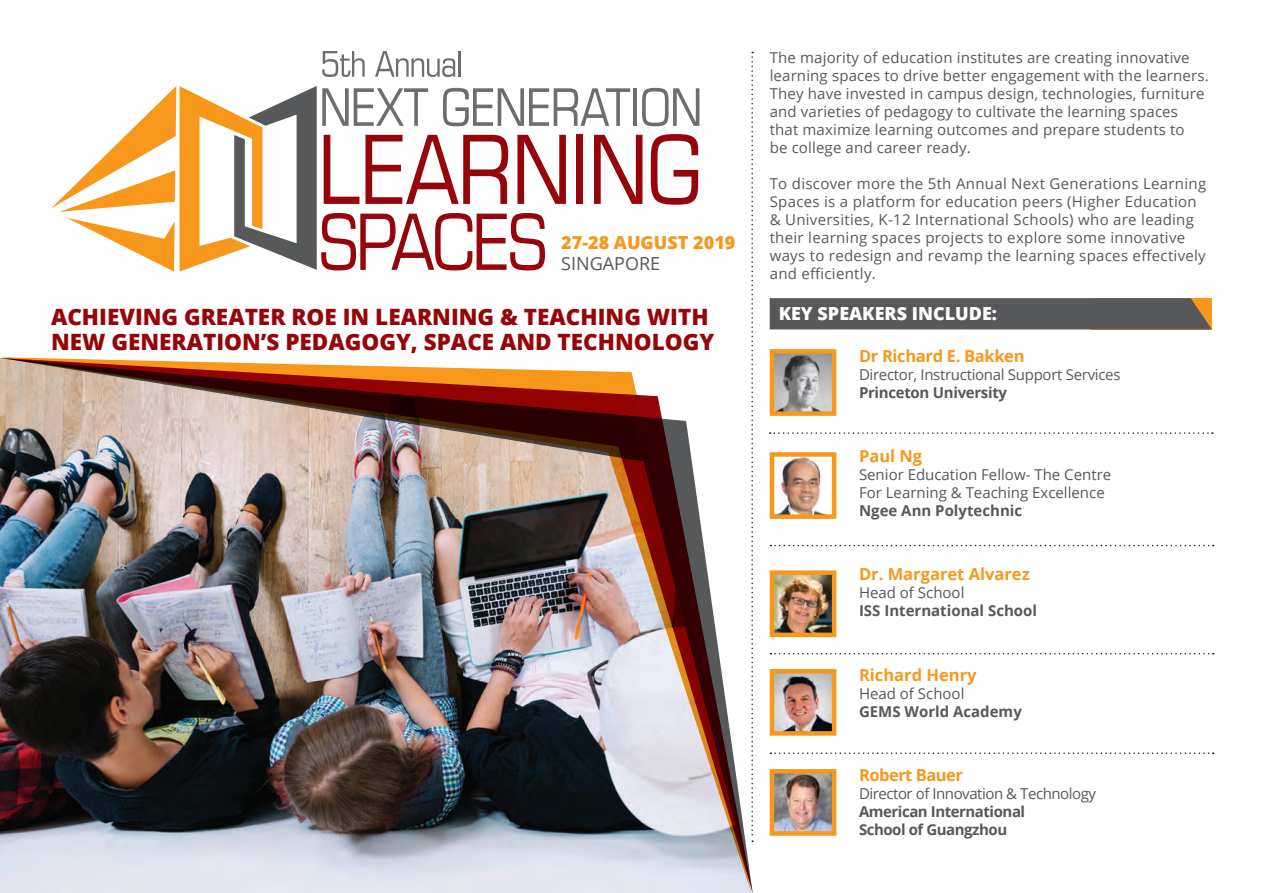
<style>
.page{position:relative;width:1263px;height:893px;background:#fff}
.page>*{position:absolute;margin:0;border:0;box-sizing:border-box;transform-origin:0 0}
.t1{font:800 22.5px/25.5px "Open Sans";color:#960509}
.t2{font:800 18px "Open Sans";color:#fff}
.t3{font:800 18px "Open Sans";color:#f7981d}
.t4{font:18px "Open Sans";color:#57585a}
.t5{font:700 16.5px "Open Sans";color:#f7981d}
.t6{font:700 16.5px "Open Sans";letter-spacing:-.02em;color:#f7981d}
.t7{font:700 16.5px "Open Sans";letter-spacing:-.03em;color:#f7981d}
.t8{font:15px/18px "Open Sans";letter-spacing:.01em;color:#57585a}
.t9{font:700 15px/18px "Open Sans";letter-spacing:-.02em;color:#57585a}
.t10{font:700 15px "Open Sans";color:#57585a}
.t11{font:15px "Open Sans";letter-spacing:-.02em;color:#57585a}
.t12{font:15px "Open Sans";letter-spacing:-.03em;color:#57585a}
</style>
<div class="page">
<div style="left:770px;top:298px;width:442px;height:31px;background:#57585a"></div>
<svg style="left:322px;top:51px;width:43px;height:26px"></svg>
<svg style="left:375px;top:51px;width:80px;height:26px"></svg>
<hr style="left:459px;top:51px;width:2px;height:26px;background:#6c6d70">
<svg style="left:51px;top:86px;width:648px;height:186px"></svg>
<svg style="left:751px;top:52px;width:2px;height:304px"></svg>
<img style="left:775px;top:354px;width:56px;height:57px">
<div style="left:770px;top:349px;width:66px;height:67px;border:4px solid #f7981d"></div>
<img style="left:777px;top:457px;width:50px;height:57px">
<div style="left:770px;top:452px;width:66px;height:67px;border:4px solid #f7981d"></div>
<img style="left:775px;top:575px;width:56px;height:57px">
<div style="left:770px;top:570px;width:66px;height:67px;border:4px solid #f7981d"></div>
<img style="left:775px;top:674px;width:56px;height:57px">
<div style="left:770px;top:669px;width:66px;height:67px;border:4px solid #f7981d"></div>
<img style="left:775px;top:774px;width:56px;height:57px">
<div style="left:770px;top:769px;width:66px;height:67px;border:4px solid #f7981d"></div>
<svg style="left:770px;top:432px;width:443px;height:2px"></svg>
<svg style="left:770px;top:545px;width:444px;height:1px"></svg>
<svg style="left:770px;top:653px;width:444px;height:1px"></svg>
<svg style="left:770px;top:752px;width:444px;height:2px"></svg>
<img style="left:0;top:358px;width:753px;height:535px">
<p class="t3" style="left:561px;top:228px;width:176px">27-28 AUGUST 2019</p>
<p class="t4" style="left:561px;top:251px;width:100px">SINGAPORE</p>
<h1 class="t1" style="left:51px;top:303px;width:665px">ACHIEVING GREATER ROE IN LEARNING &amp; TEACHING WITH<br>NEW GENERATION’S PEDAGOGY, SPACE AND TECHNOLOGY</h1>
<p class="t8" style="left:770px;top:48px;width:440px">The majority of education institutes are creating innovative learning spaces to drive better engagement with the learners.<br>They have invested in campus design, technologies, furniture and varieties of pedagogy to cultivate the learning spaces that maximize learning outcomes and prepare students to<br>be college and career ready.</p>
<p class="t8" style="left:770px;top:174px;width:438px">To discover more the 5th Annual Next Generations Learning Spaces is a platform for education peers (Higher Education &amp; Universities, K-12 International Schools) who are leading their learning spaces projects to explore some innovative ways to redesign and revamp the learning spaces effectively and efficiently.</p>
<p class="t2" style="left:779px;top:300px;width:220px">KEY SPEAKERS INCLUDE:</p>
<p class="t6" style="left:859px;top:344px;width:167px">Dr Richard E. Bakken</p>
<p class="t11" style="left:859px;top:364px;width:263px">Director, Instructional Support Services</p>
<p class="t9" style="left:859px;top:383px;width:150px">Princeton University</p>
<p class="t5" style="left:859px;top:444px;width:65px">Paul Ng</p>
<p class="t8" style="left:859px;top:465px;width:254px">Senior Education Fellow- The Centre<br>For Learning &amp; Teaching Excellence</p>
<p class="t10" style="left:859px;top:500px;width:165px">Ngee Ann Polytechnic</p>
<p class="t5" style="left:859px;top:563px;width:172px">Dr. Margaret Alvarez</p>
<p class="t8" style="left:859px;top:584px;width:107px">Head of School</p>
<p class="t10" style="left:859px;top:600px;width:180px">ISS International School</p>
<p class="t5" style="left:859px;top:663px;width:119px">Richard Henry</p>
<p class="t8" style="left:859px;top:684px;width:107px">Head of School</p>
<p class="t10" style="left:859px;top:701px;width:164px">GEMS World Academy</p>
<p class="t7" style="left:859px;top:763px;width:105px">Robert Bauer</p>
<p class="t12" style="left:859px;top:783px;width:239px">Director of Innovation &amp; Technology</p>
<p class="t9" style="left:859px;top:802px;width:168px">American International<br>School of Guangzhou</p>
</div>
